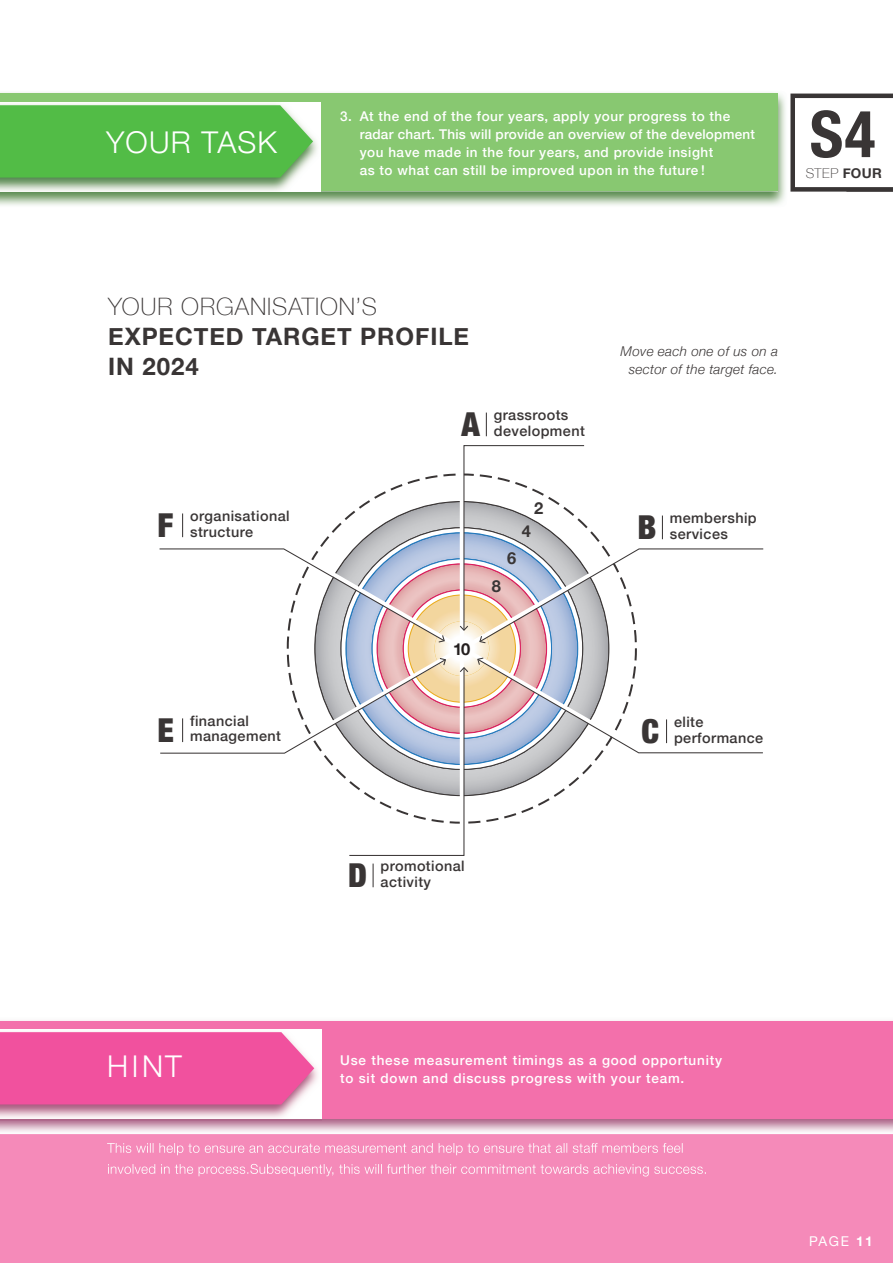
<style>
.page{position:relative;width:893px;height:1263px;background:#fff}
.page>*{position:absolute;margin:0;border:0;box-sizing:border-box;transform-origin:0 0}
.t1{font:700 condensed 64.5px "Helvetica Neue LT Pro";color:#393535}
.t2{font:900 condensed 33px "Helvetica Neue";color:#393535}
.t3{font:300 30px "Helvetica Neue";letter-spacing:.04em;color:#fff}
.t4{font:700 24px/30px "Helvetica Neue";letter-spacing:.04em;color:#393535}
.t5{font:100 24px "Helvetica Neue";letter-spacing:.04em;color:#393535}
.t6{font:700 16.5px "Helvetica Neue";color:#393535}
.t7{font:700 16.5px "Helvetica Neue";color:#241f1f}
.t8{font:500 14.4px/15.5px "Helvetica Neue";letter-spacing:.03em;color:#393535}
.t9{font:500 13.5px/18px "Helvetica Neue";letter-spacing:.04em;color:#fff}
.t10{font:500 13.5px/18px "Helvetica Neue";letter-spacing:.06em;color:#fff}
.t11{font:italic 300 13.5px/18px "Helvetica Neue";letter-spacing:.02em;color:#393535;text-align:right}
.t12{font:100 13.5px "Helvetica Neue";color:#393535}
.t13{font:13.5px "Helvetica Neue";color:#fff}
.s1{font-weight:700}
</style>
<div class="page">
<div style="left:0;top:1093px;width:893px;height:170px;background:#f58ab9"></div>
<img style="left:0;top:1118px;width:893px;height:16px">
<div style="left:0;top:1020px;width:893px;height:98px;background:#f370ab"></div>
<img style="left:0;top:1118px;width:321px;height:2px">
<img style="left:0;top:1029px;width:321px;height:89px">
<div style="left:0;top:1032px;width:314px;height:72px;background:#f1519e"></div>
<img style="left:0;top:92px;width:786px;height:113px">
<div style="left:0;top:94px;width:778px;height:97px;background:#88c871"></div>
<img style="left:0;top:191px;width:320px;height:2px">
<img style="left:0;top:102px;width:320px;height:89px">
<svg style="left:0;top:105px;width:313px;height:73px;background:#5abe4e"></svg>
<svg style="left:790px;top:94px;width:103px;height:98px"></svg>
<svg style="left:373px;top:863px;width:1px;height:24px"></svg>
<svg style="left:486px;top:413px;width:1px;height:23px"></svg>
<svg style="left:159px;top:445px;width:605px;height:411px"></svg>
<svg style="left:107px;top:1143px;width:576px;height:12px"></svg>
<svg style="left:108px;top:1164px;width:598px;height:12px"></svg>
<hr style="left:846px;top:189px;width:47px;height:3px;background:#393535">
<h3 class="t3" style="left:106px;top:118px;width:172px">YOUR TASK</h3>
<p class="t9" style="left:360px;top:106px;width:397px;text-indent:-19px">3. At the end of the four years, apply your progress to the radar chart. This will provide an overview of the development you have made in the four years, and provide insight<br>as to what can still be improved upon in the future !</p>
<h1 class="t1" style="left:810px;top:95px;width:67px">S4</h1>
<p class="t12" style="left:806px;top:163px;width:77px">STEP <span class="s1">FOUR</span></p>
<h3 class="t5" style="left:108px;top:288px;width:270px">YOUR ORGANISATION’S</h3>
<h3 class="t4" style="left:108px;top:322px;width:362px">EXPECTED TARGET PROFILE<br>IN 2024</h3>
<p class="t11" style="left:621px;top:341px;width:159px">Move each one of us on a sector of the target face.</p>
<h2 class="t2" style="left:461px;top:397px;width:20px">A</h2>
<p class="t8" style="left:494px;top:406px;width:76px">grassroots</p>
<p class="t8" style="left:494px;top:422px;width:93px">development</p>
<h2 class="t2" style="left:158px;top:498px;width:17px">F</h2>
<p class="t8" style="left:190px;top:507px;width:101px">organisational</p>
<p class="t8" style="left:190px;top:522px;width:64px">structure</p>
<p class="t6" style="left:534px;top:495px;width:11px">2</p>
<p class="t6" style="left:522px;top:518px;width:11px">4</p>
<h2 class="t2" style="left:637px;top:500px;width:20px">B</h2>
<p class="t8" style="left:670px;top:509px;width:88px">membership services</p>
<p class="t6" style="left:507px;top:545px;width:11px">6</p>
<p class="t6" style="left:492px;top:573px;width:11px">8</p>
<p class="t7" style="left:453px;top:636px;width:18px">10</p>
<h2 class="t2" style="left:158px;top:703px;width:18px">E</h2>
<p class="t8" style="left:190px;top:712px;width:60px">financial</p>
<p class="t8" style="left:190px;top:727px;width:92px">management</p>
<h2 class="t2" style="left:642px;top:704px;width:19px">C</h2>
<p class="t8" style="left:674px;top:713px;width:31px">elite</p>
<p class="t8" style="left:674px;top:728px;width:91px">performance</p>
<h2 class="t2" style="left:348px;top:848px;width:20px">D</h2>
<p class="t8" style="left:381px;top:857px;width:86px">promotional</p>
<p class="t8" style="left:381px;top:873px;width:52px">activity</p>
<h3 class="t3" style="left:107px;top:1042px;width:76px">HINT</h3>
<p class="t10" style="left:340px;top:1050px;width:383px">Use these measurement timings as a good opportunity to sit down and discuss progress with your team.</p>
<p class="t13" style="left:809px;top:1232px;width:65px">PAGE <span class="s1">11</span></p>
</div>
